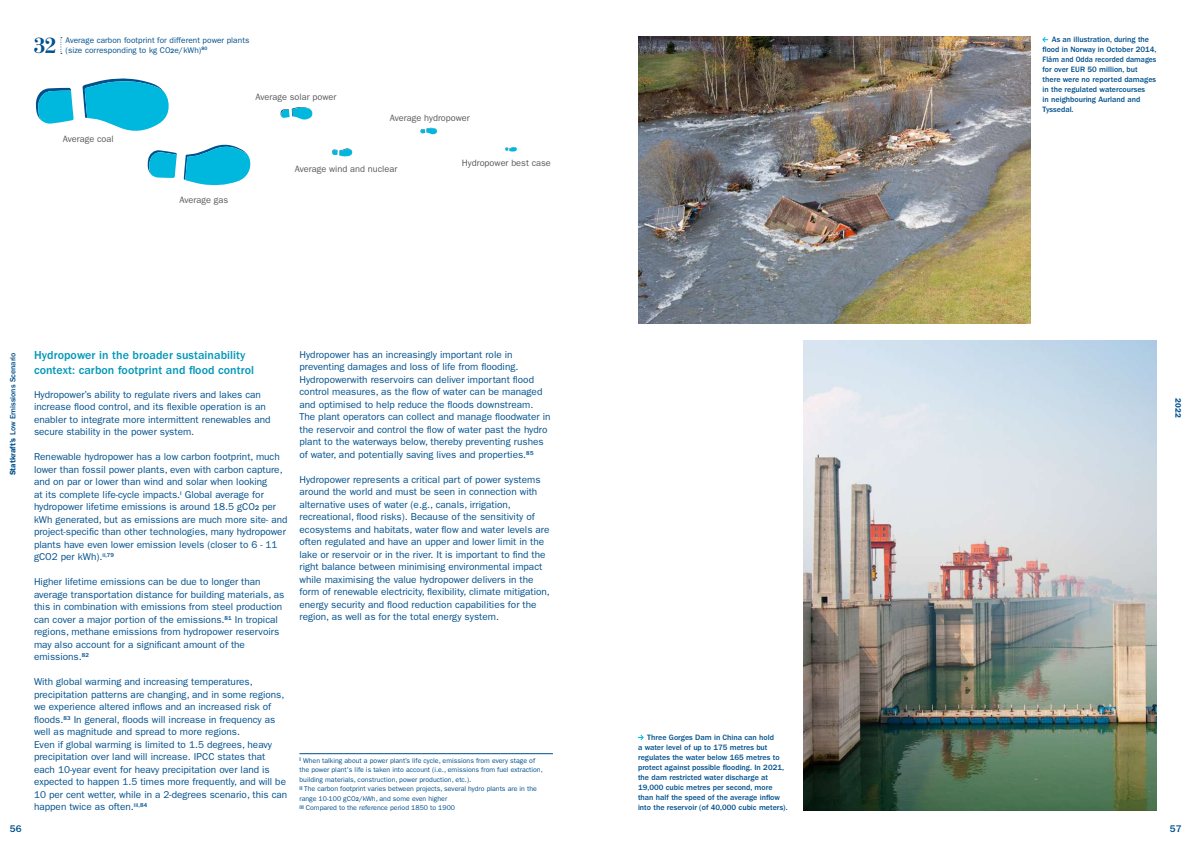
<style>
.page{position:relative;width:1191px;height:842px;background:#fff}
.page>*{position:absolute;margin:0;border:0;box-sizing:border-box;transform-origin:0 0}
.t1{font:700 21.9px "Moderno FB";color:#00508c}
.t2{font:500 12px/15.2px "ITC Franklin Gothic Std";letter-spacing:.005em;color:#0097ba}
.t3{font:10px/12.5px "ITC Franklin Gothic Std";color:#00508c}
.t4{font:500 10px "ITC Franklin Gothic Std";color:#00508c}
.t5{font:9.2px "ITC Franklin Gothic Std";color:#58595b}
.t6{font:8.3px/9.9px "ITC Franklin Gothic Std";letter-spacing:.005em;color:#00508c}
.t7{font:500 8px/10px "ITC Franklin Gothic Std";color:#00508c}
.t8{font:600 8px "ITC Franklin Gothic Std";color:#00508c}
.t9{font:7px/9.5px "ITC Franklin Gothic Std";color:#00508c}
.t10{font:500 5px "ITC Franklin Gothic Std";color:#00508c}
.s1{font-weight:500;font-size:6.5px}
.s2{font-weight:600}
.s3{font-weight:500;font-size:7px}
.s4{font-weight:500;font-size:5.5px}
</style>
<div class="page">
<svg style="left:82px;top:78px;width:87px;height:53px"></svg>
<svg style="left:35px;top:88px;width:39px;height:36px"></svg>
<svg style="left:184px;top:144px;width:67px;height:42px"></svg>
<svg style="left:147px;top:150px;width:30px;height:28px"></svg>
<svg style="left:280px;top:107px;width:33px;height:13px"></svg>
<svg style="left:332px;top:148px;width:20px;height:9px"></svg>
<svg style="left:420px;top:128px;width:17px;height:7px"></svg>
<svg style="left:505px;top:147px;width:12px;height:5px"></svg>
<svg style="left:61px;top:37px;width:1px;height:17px"></svg>
<hr style="left:299px;top:753px;width:254px;height:1px;background:#00508c">
<img style="left:638px;top:37px;width:392px;height:287px">
<img style="left:803px;top:340px;width:354px;height:471px">
<svg style="left:1042px;top:37px;width:6px;height:6px"></svg>
<svg style="left:638px;top:734px;width:6px;height:7px"></svg>
<p class="t6" style="left:66px;top:35px;width:185px">Average carbon footprint for different power plants (size corresponding to kg CO<span class="s1">2</span>e/kWh)</p>
<h1 class="t1" style="left:34px;top:34px;width:23px">32</h1>
<p class="t10" style="left:201px;top:46px;width:8px">80</p>
<p class="t5" style="left:63px;top:134px;width:52px">Average coal</p>
<p class="t5" style="left:179px;top:195px;width:50px">Average gas</p>
<p class="t5" style="left:255px;top:92px;width:82px">Average solar power</p>
<p class="t5" style="left:390px;top:113px;width:82px">Average hydropower</p>
<p class="t5" style="left:462px;top:157px;width:91px">Hydropower best case</p>
<p class="t5" style="left:295px;top:164px;width:104px">Average wind and nuclear</p>
<p class="t7" style="left:8px;top:475px;width:124px;rotate:-90deg"><span class="s2">Statkraft’s</span> Low Emissions Scenario</p>
<p class="t2" style="left:34px;top:348px;width:222px">Hydropower in the broader sustainability context: carbon footprint and flood control</p>
<p class="t3" style="left:34px;top:388px;width:238px">Hydropower’s ability to regulate rivers and lakes can increase flood control, and its flexible operation is an enabler to integrate more intermittent renewables and secure stability in the power system.</p>
<p class="t3" style="left:34px;top:451px;width:255px">Renewable hydropower has a low carbon footprint, much lower than fossil power plants, even with carbon capture, and on par or lower than wind and solar when looking<br>at its complete life-cycle impacts.<sup>i</sup> Global average for hydropower lifetime emissions is around 18.5 gCO<span class="s3">2</span> per kWh generated, but as emissions are much more site- and project-specific than other technologies, many hydropower plants have even lower emission levels (closer to 6 - 11 gCO2 per kWh).<sup>ii,79</sup></p>
<p class="t3" style="left:34px;top:576px;width:252px">Higher lifetime emissions can be due to longer than average transportation distance for building materials, as this in combination with emissions from steel production can cover a major portion of the emissions.<sup>81</sup> In tropical regions, methane emissions from hydropower reservoirs may also account for a significant amount of the emissions.<sup>82</sup></p>
<p class="t3" style="left:34px;top:676px;width:255px">With global warming and increasing temperatures, precipitation patterns are changing, and in some regions, we experience altered inflows and an increased risk of floods.<sup>83</sup> In general, floods will increase in frequency as well as magnitude and spread to more regions.<br>Even if global warming is limited to 1.5 degrees, heavy precipitation over land will increase. IPCC states that each 10-year event for heavy precipitation over land is expected to happen 1.5 times more frequently, and will be 10 per cent wetter, while in a 2-degrees scenario, this can happen twice as often.<sup>iii,84</sup></p>
<p class="t3" style="left:299px;top:348px;width:252px">Hydropower has an increasingly important role in preventing damages and loss of life from flooding.<br>Hydropowerwith reservoirs can deliver important flood control measures, as the flow of water can be managed and optimised to help reduce the floods downstream.<br>The plant operators can collect and manage floodwater in the reservoir and control the flow of water past the hydro plant to the waterways below, thereby preventing rushes of water, and potentially saving lives and properties.<sup>85</sup></p>
<p class="t3" style="left:299px;top:473px;width:252px">Hydropower represents a critical part of power systems around the world and must be seen in connection with alternative uses of water (e.g., canals, irrigation, recreational, flood risks). Because of the sensitivity of ecosystems and habitats, water flow and water levels are often regulated and have an upper and lower limit in the lake or reservoir or in the river. It is important to find the right balance between minimising environmental impact while maximising the value hydropower delivers in the form of renewable electricity, flexibility, climate mitigation, energy security and flood reduction capabilities for the region, as well as for the total energy system.</p>
<p class="t9" style="left:299px;top:756px;width:245px"><sup>i</sup> When talking about a power plant’s life cycle, emissions from every stage of the power plant's life is taken into account (i.e., emissions from fuel extraction, building materials, construction, power production, etc.).<br><sup>ii</sup> The carbon footprint varies between projects, several hydro plants are in the range 10-100 gCO<span class="s4">2</span>/kWh, and some even higher<br><sup>iii</sup> Compared to the reference period 1850 to 1900</p>
<p class="t7" style="left:638px;top:732px;width:151px;text-indent:9px">Three Gorges Dam in China can hold<br>a water level of up to 175 metres but regulates the water below 165 metres to protect against possible flooding. In 2021, the dam restricted water discharge at 19,000 cubic metres per second, more than half the speed of the average inflow into the reservoir (of 40,000 cubic meters).</p>
<p class="t7" style="left:1042px;top:35px;width:115px;text-indent:9px">As an illustration, during the flood in Norway in October 2014,<br>Flåm and Odda recorded damages for over EUR 50 million, but there were no reported damages in the regulated watercourses<br>in neighbouring Aurland and<br>Tyssedal.</p>
<p class="t8" style="left:1183px;top:398px;width:21px;rotate:90deg">2022</p>
<p class="t4" style="left:10px;top:823px;width:13px">56</p>
<p class="t4" style="left:1169px;top:823px;width:13px">57</p>
</div>
